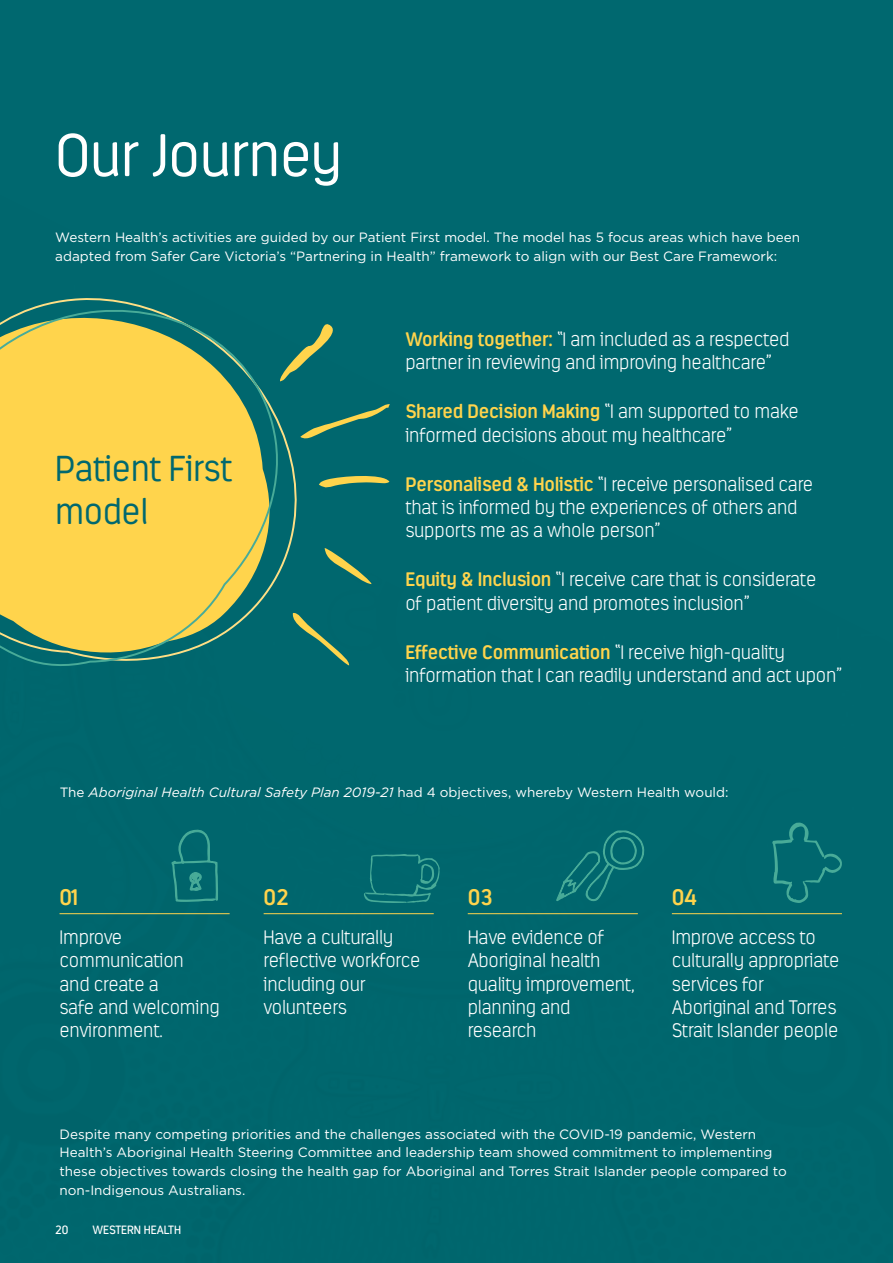
<style>
.page{position:relative;width:893px;height:1263px;background:#00676e}
.page>*{position:absolute;margin:0;border:0;box-sizing:border-box;transform-origin:0 0}
.t1{font:300 60px "Estandar Rounded";letter-spacing:-.01em;color:#fff}
.t2{font:300 36px/43.2px "Estandar Rounded";letter-spacing:-.01em;color:#00686f}
.t3{font:600 22.5px "Estandar Rounded";letter-spacing:-.01em;color:#ffd44c}
.t4{font:200 19.5px/23.4px "Estandar Rounded";letter-spacing:-.01em;color:#fff}
.t5{font:13.5px/18.8px "Gotham";color:#fff}
.t6{font:12px "Estandar Rounded";color:#fff}
.s1{font-weight:600;color:#ffd44c}
.s2{font-style:italic}
</style>
<div class="page">
<div style="left:0;top:296px;width:316px;height:371px;background:#00676e"></div>
<svg style="left:0;top:304px;width:283px;height:365px;background:#bfb955"></svg>
<hr style="left:60px;top:913px;width:170px;height:1px;background:#ffd44c">
<hr style="left:264px;top:913px;width:170px;height:1px;background:#ffd44c">
<hr style="left:468px;top:913px;width:170px;height:1px;background:#ffd44c">
<hr style="left:672px;top:913px;width:170px;height:1px;background:#ffd44c">
<svg style="left:279px;top:319px;width:60px;height:62px;background:#287868"></svg>
<svg style="left:300px;top:404px;width:90px;height:38px;background:#227569"></svg>
<svg style="left:319px;top:473px;width:70px;height:16px"></svg>
<svg style="left:291px;top:612px;width:58px;height:53px;background:#1f7469"></svg>
<svg style="left:325px;top:548px;width:47px;height:36px;background:#327c67"></svg>
<svg style="left:171px;top:783px;width:47px;height:200px;background:#066b6f"></svg>
<svg style="left:555px;top:821px;width:90px;height:81px;background:#086e72"></svg>
<svg style="left:772px;top:822px;width:70px;height:81px;background:#096f73"></svg>
<svg style="left:364px;top:854px;width:76px;height:49px;background:#0b7173"></svg>
<h1 class="t1" style="left:55px;top:121px;width:289px">Our Journey</h1>
<p class="t5" style="left:55px;top:227px;width:746px">Western Health’s activities are guided by our Patient First model. The model has 5 focus areas which have been adapted from Safer Care Victoria’s “Partnering in Health” framework to align with our Best Care Framework:</p>
<h2 class="t2" style="left:55px;top:446px;width:179px">Patient First model</h2>
<p class="t4" style="left:405px;top:327px;width:386px"><span class="s1">Working together:</span> “I am included as a respected partner in reviewing and improving healthcare”</p>
<p class="t4" style="left:405px;top:400px;width:395px"><span class="s1">Shared Decision Making</span> “I am supported to make informed decisions about my healthcare”</p>
<p class="t4" style="left:405px;top:472px;width:409px"><span class="s1">Personalised &amp; Holistic</span> “I receive personalised care that is informed by the experiences of others and supports me as a whole person”</p>
<p class="t4" style="left:405px;top:568px;width:413px"><span class="s1">Equity &amp; Inclusion</span> “I receive care that is considerate of patient diversity and promotes inclusion”</p>
<p class="t4" style="left:405px;top:640px;width:438px"><span class="s1">Effective Communication</span> “I receive high-quality information that I can readily understand and act upon”</p>
<p class="t5" style="left:60px;top:782px;width:670px">The <span class="s2">Aboriginal Health Cultural Safety Plan 2019-21</span> had 4 objectives, whereby Western Health would:</p>
<p class="t3" style="left:60px;top:884px;width:20px">01</p>
<p class="t3" style="left:264px;top:884px;width:26px">02</p>
<p class="t3" style="left:468px;top:884px;width:26px">03</p>
<p class="t3" style="left:672px;top:884px;width:27px">04</p>
<p class="t4" style="left:60px;top:925px;width:162px">Improve communication<br>and create a<br>safe and welcoming environment.</p>
<p class="t4" style="left:264px;top:925px;width:158px">Have a culturally reflective workforce including our volunteers</p>
<p class="t4" style="left:468px;top:925px;width:168px">Have evidence of<br>Aboriginal health quality improvement, planning and research</p>
<p class="t4" style="left:672px;top:925px;width:169px">Improve access to culturally appropriate services for<br>Aboriginal and Torres<br>Strait Islander people</p>
<p class="t5" style="left:60px;top:1124px;width:729px">Despite many competing priorities and the challenges associated with the COVID-19 pandemic, Western Health’s Aboriginal Health Steering Committee and leadership team showed commitment to implementing these objectives towards closing the health gap for Aboriginal and Torres Strait Islander people compared to non-Indigenous Australians.</p>
<p class="t6" style="left:55px;top:1223px;width:15px">20</p>
<p class="t6" style="left:93px;top:1223px;width:90px">WESTERN HEALTH</p>
</div>
